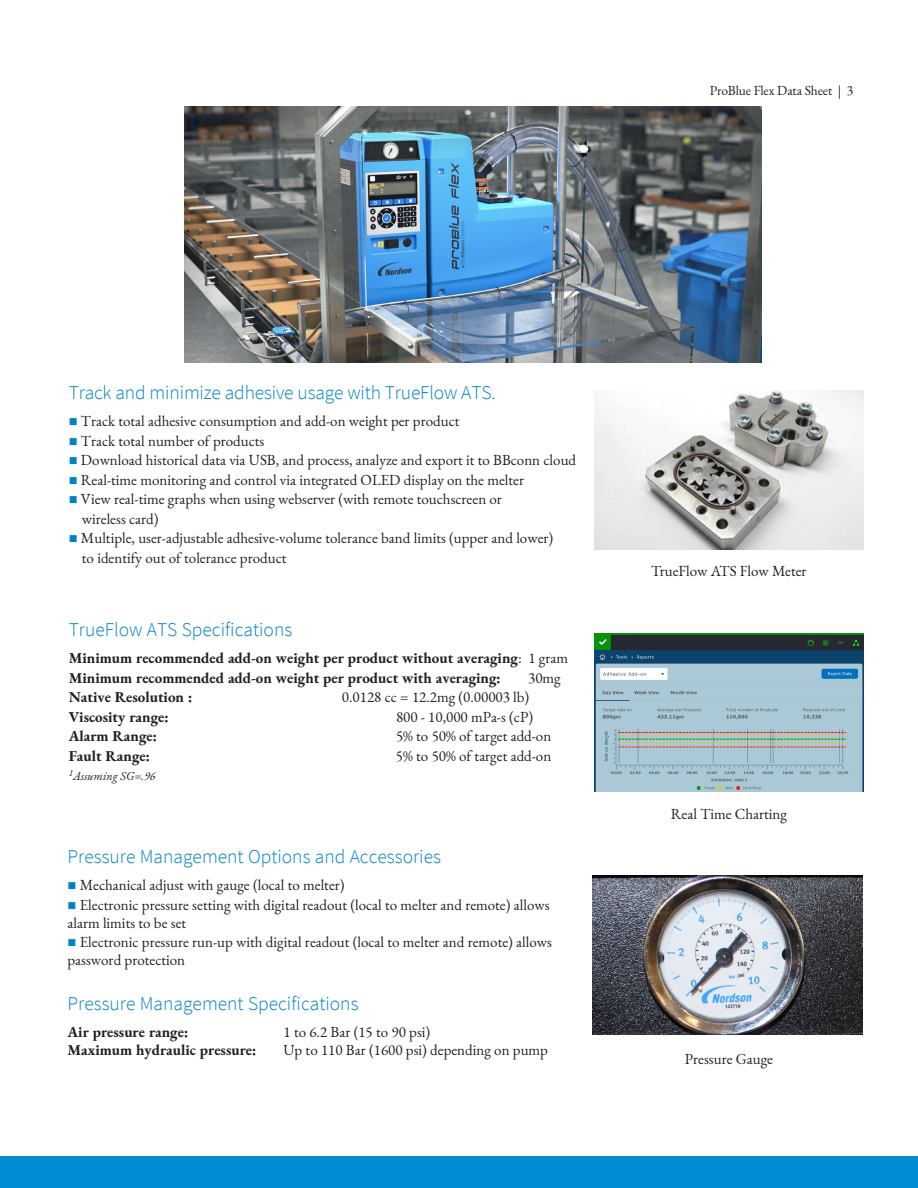
<style>
.page{position:relative;width:918px;height:1188px;background:#fff}
.page>*{position:absolute;margin:0;border:0;box-sizing:border-box;transform-origin:0 0}
.Body_Copy{font:300 19.5px "Source Sans Pro";color:#0082c8}
.Subhead{font:300 19.5px "Source Sans Pro";letter-spacing:-.01em;color:#0082c8}
.Body_Copy-2{font:15px/18px "EB Garamond";color:#231f20}
.Subhead-2{font:15px "EB Garamond";color:#231f20}
.Body_Copy-3{font:700 15px "EB Garamond";color:#231f20}
.Subhead-3{font:13.5px "EB Garamond";letter-spacing:-.01em;color:#231f20}
.Body_Copy-4{font:italic 12px "EB Garamond";color:#231f20}
.s1{color:#0082c8}
.s2{font-weight:400}
</style>
<div class="page">
<img style="left:594px;top:391px;width:270px;height:159px">
<img style="left:592px;top:876px;width:270px;height:159px">
<img style="left:184px;top:106px;width:577px;height:256px">
<img style="left:594px;top:633px;width:270px;height:159px">
<div style="left:0;top:1156px;width:918px;height:32px;background:#008cd2"></div>
<p class="Subhead-3" style="left:710px;top:81px;width:145px">ProBlue Flex Data Sheet | 3</p>
<p class="Subhead" style="left:69px;top:381px;width:428px">Track and minimize adhesive usage with TrueFlow ATS.</p>
<p class="Subhead-2" style="left:69px;top:411px;width:392px"><span class="s1">■</span> Track total adhesive consumption and add-on weight per product</p>
<p class="Subhead-2" style="left:69px;top:431px;width:197px"><span class="s1">■</span> Track total number of products</p>
<p class="Subhead-2" style="left:69px;top:450px;width:509px"><span class="s1">■</span> Download historical data via USB, and process, analyze and export it to BBconn cloud</p>
<p class="Subhead-2" style="left:69px;top:470px;width:457px"><span class="s1">■</span> Real-time monitoring and control via integrated OLED display on the melter</p>
<p class="Subhead-2" style="left:69px;top:489px;width:435px"><span class="s1">■</span> View real-time graphs when using webserver (with remote touchscreen or</p>
<p class="Subhead-2" style="left:82px;top:509px;width:78px">wireless card)</p>
<p class="Subhead-2" style="left:69px;top:528px;width:486px"><span class="s1">■</span> Multiple, user-adjustable adhesive-volume tolerance band limits (upper and lower)</p>
<p class="Subhead-2" style="left:82px;top:548px;width:206px">to identify out of tolerance product</p>
<p class="Body_Copy" style="left:69px;top:618px;width:225px">TrueFlow ATS Specifications</p>
<p class="Body_Copy-3" style="left:69px;top:648px;width:501px">Minimum recommended add-on weight per product without averaging<span class="s2">: 1 gram</span></p>
<p class="Body_Copy-3" style="left:69px;top:667px;width:434px">Minimum recommended add-on weight per product with averaging:</p>
<p class="Body_Copy-2" style="left:528px;top:669px;width:34px">30mg</p>
<p class="Body_Copy-3" style="left:69px;top:687px;width:125px">Native Resolution :</p>
<p class="Body_Copy-2" style="left:342px;top:688px;width:189px">0.0128 cc = 12.2mg (0.00003 lb)</p>
<p class="Body_Copy-3" style="left:69px;top:706px;width:101px">Viscosity range:</p>
<p class="Body_Copy-2" style="left:396px;top:708px;width:139px">800 - 10,000 mPa-s (cP)</p>
<p class="Body_Copy-3" style="left:69px;top:726px;width:90px">Alarm Range:</p>
<p class="Body_Copy-2" style="left:396px;top:727px;width:157px">5% to 50% of target add-on</p>
<p class="Body_Copy-3" style="left:69px;top:745px;width:83px">Fault Range:</p>
<p class="Body_Copy-2" style="left:396px;top:747px;width:157px">5% to 50% of target add-on</p>
<p class="Body_Copy-4" style="left:69px;top:768px;width:88px"><sup>1</sup>Assuming SG=.96</p>
<p class="Body_Copy" style="left:68px;top:845px;width:375px">Pressure Management Options and Accessories</p>
<p class="Body_Copy-2" style="left:68px;top:876px;width:279px"><span class="s1">■</span> Mechanical adjust with gauge (local to melter)</p>
<p class="Body_Copy-2" style="left:68px;top:896px;width:484px"><span class="s1">■</span> Electronic pressure setting with digital readout (local to melter and remote) allows alarm limits to be set</p>
<p class="Body_Copy-2" style="left:68px;top:933px;width:486px"><span class="s1">■</span> Electronic pressure run-up with digital readout (local to melter and remote) allows password protection</p>
<p class="Body_Copy" style="left:68px;top:992px;width:293px">Pressure Management Specifications</p>
<p class="Body_Copy-3" style="left:68px;top:1022px;width:122px">Air pressure range:</p>
<p class="Body_Copy-2" style="left:284px;top:1023px;width:148px">1 to 6.2 Bar (15 to 90 psi)</p>
<p class="Body_Copy-3" style="left:68px;top:1040px;width:190px">Maximum hydraulic pressure:</p>
<p class="Body_Copy-2" style="left:284px;top:1041px;width:266px">Up to 110 Bar (1600 psi) depending on pump</p>
<p class="Body_Copy-2" style="left:651px;top:562px;width:157px">TrueFlow ATS Flow Meter</p>
<p class="Body_Copy-2" style="left:671px;top:805px;width:118px">Real Time Charting</p>
<p class="Body_Copy-2" style="left:685px;top:1050px;width:90px">Pressure Gauge</p>
</div>
